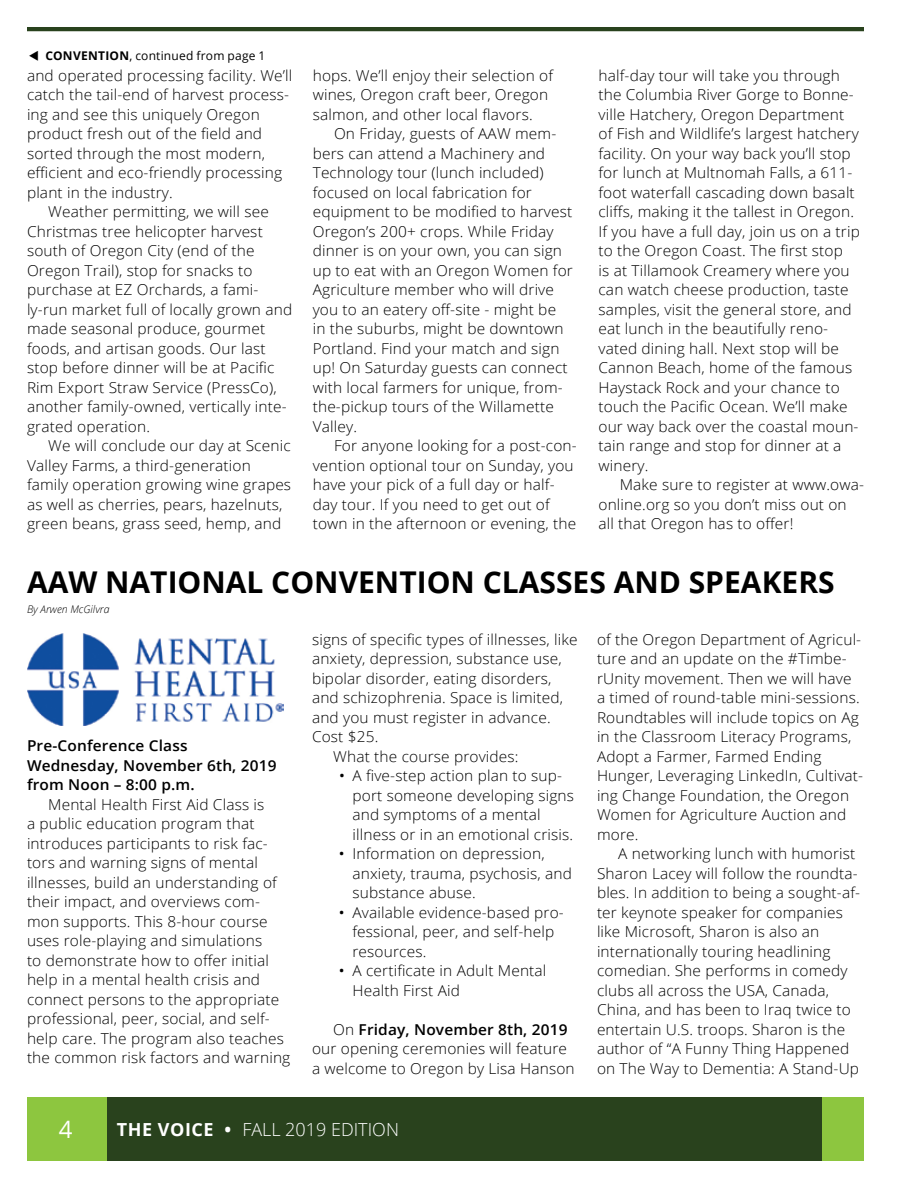
<style>
.page{position:relative;width:918px;height:1188px;background:#fff}
.page>*{position:absolute;margin:0;border:0;box-sizing:border-box;transform-origin:0 0}
.t1{font:700 30px "Open Sans";color:#000}
.t2{font:24px "Open Sans";color:#fff}
.t3{font:300 18px "Open Sans";color:#fff}
.t4{font:300 15px/19.5px "Open Sans";letter-spacing:.01em;color:#000}
.t5{font:600 15px/19.5px "Open Sans";letter-spacing:.01em;color:#000}
.t6{font:12px "Open Sans";letter-spacing:.015em;color:#000}
.t7{font:italic 300 10.5px "Open Sans";color:#000}
.s1{font-weight:700}
.s2{font-weight:400}
.s3{font-weight:600}
</style>
<div class="page">
<div style="left:27px;top:1098px;width:837px;height:63px;background:#29421d"></div>
<div style="left:823px;top:1098px;width:41px;height:63px;background:#8dc63f"></div>
<div style="left:27px;top:1098px;width:80px;height:63px;background:#8dc63f"></div>
<hr style="left:27px;top:27px;width:837px;height:4px;background:#29421d">
<img style="left:27px;top:633px;width:257px;height:92px">
<p class="t6" style="left:29px;top:48px;width:238px">▼ <span class="s1">CONVENTION</span>, continued from page 1</p>
<p class="t4" style="left:27px;top:65px;width:267px">and operated processing facility. We’ll</p>
<p class="t4" style="left:27px;top:85px;width:264px">catch the tail-end of harvest process-</p>
<p class="t4" style="left:27px;top:104px;width:234px">ing and see this uniquely Oregon</p>
<p class="t4" style="left:27px;top:124px;width:237px">product fresh out of the field and</p>
<p class="t4" style="left:27px;top:143px;width:240px">sorted through the most modern,</p>
<p class="t4" style="left:27px;top:163px;width:257px">efficient and eco-friendly processing</p>
<p class="t4" style="left:27px;top:182px;width:147px">plant in the industry.</p>
<p class="t4" style="left:48px;top:202px;width:222px">Weather permitting, we will see</p>
<p class="t4" style="left:27px;top:221px;width:237px">Christmas tree helicopter harvest</p>
<p class="t4" style="left:27px;top:241px;width:229px">south of Oregon City (end of the</p>
<p class="t4" style="left:27px;top:260px;width:227px">Oregon Trail), stop for snacks to</p>
<p class="t4" style="left:27px;top:280px;width:233px">purchase at EZ Orchards, a fami-</p>
<p class="t4" style="left:27px;top:299px;width:267px">ly-run market full of locally grown and</p>
<p class="t4" style="left:27px;top:319px;width:240px">made seasonal produce, gourmet</p>
<p class="t4" style="left:27px;top:338px;width:240px">foods, and artisan goods. Our last</p>
<p class="t4" style="left:27px;top:358px;width:249px">stop before dinner will be at Pacific</p>
<p class="t4" style="left:27px;top:377px;width:251px">Rim Export Straw Service (PressCo),</p>
<p class="t4" style="left:27px;top:397px;width:261px">another family-owned, vertically inte-</p>
<p class="t4" style="left:27px;top:416px;width:125px">grated operation.</p>
<p class="t4" style="left:48px;top:436px;width:244px">We will conclude our day at Scenic</p>
<p class="t4" style="left:27px;top:455px;width:225px">Valley Farms, a third-generation</p>
<p class="t4" style="left:27px;top:475px;width:266px">family operation growing wine grapes</p>
<p class="t4" style="left:27px;top:494px;width:257px">as well as cherries, pears, hazelnuts,</p>
<p class="t4" style="left:27px;top:514px;width:256px">green beans, grass seed, hemp, and</p>
<p class="t4" style="left:313px;top:65px;width:242px">hops. We’ll enjoy their selection of wines, Oregon craft beer, Oregon salmon, and other local flavors.</p>
<p class="t4" style="left:313px;top:124px;width:262px;text-indent:21px">On Friday, guests of AAW mem&shy;bers can attend a Machinery and<br>Technology tour (lunch included) focused on local fabrication for equipment to be modified to harvest<br>Oregon’s 200+ crops. While Friday dinner is on your own, you can sign up to eat with an Oregon Women for<br>Agriculture member who will drive you to an eatery off-site - might be<br>in the suburbs, might be downtown<br>Portland. Find your match and sign up! On Saturday guests can connect with local farmers for unique, from&shy;the-pickup tours of the Willamette<br>Valley.</p>
<p class="t4" style="left:313px;top:436px;width:265px;text-indent:21px">For anyone looking for a post-con&shy;vention optional tour on Sunday, you have your pick of a full day or half&shy;day tour. If you need to get out of town in the afternoon or evening, the</p>
<p class="t4" style="left:598px;top:65px;width:263px">half-day tour will take you through the Columbia River Gorge to Bonne&shy;ville Hatchery, Oregon Department of Fish and Wildlife’s largest hatchery facility. On your way back you’ll stop for lunch at Multnomah Falls, a 611- foot waterfall cascading down basalt cliffs, making it the tallest in Oregon.<br>If you have a full day, join us on a trip to the Oregon Coast. The first stop<br>is at Tillamook Creamery where you can watch cheese production, taste samples, visit the general store, and eat lunch in the beautifully reno&shy;vated dining hall. Next stop will be Cannon Beach, home of the famous Haystack Rock and your chance to touch the Pacific Ocean. We’ll make our way back over the coastal moun&shy;tain range and stop for dinner at a winery.</p>
<p class="t4" style="left:598px;top:475px;width:267px;text-indent:21px">Make sure to register at www.owa&shy;online.org so you don’t miss out on all that Oregon has to offer!</p>
<h1 class="t1" style="left:27px;top:561px;width:809px">AAW NATIONAL CONVENTION CLASSES AND SPEAKERS</h1>
<p class="t7" style="left:27px;top:602px;width:84px">By Arwen McGilvra</p>
<p class="t5" style="left:27px;top:736px;width:251px">Pre-Conference Class<br>Wednesday, November 6th, 2019 from Noon – 8:00 p.m.</p>
<p class="t4" style="left:27px;top:794px;width:265px;text-indent:21px">Mental Health First Aid Class is<br>a public education program that introduces participants to risk fac&shy;tors and warning signs of mental illnesses, build an understanding of their impact, and overviews com&shy;mon supports. This 8-hour course uses role-playing and simulations<br>to demonstrate how to offer initial help in a mental health crisis and connect persons to the appropriate professional, peer, social, and self&shy;help care. The program also teaches the common risk factors and warning</p>
<p class="t4" style="left:312px;top:629px;width:267px">signs of specific types of illnesses, like</p>
<p class="t4" style="left:312px;top:649px;width:251px">anxiety, depression, substance use,</p>
<p class="t4" style="left:312px;top:668px;width:241px">bipolar disorder, eating disorders,</p>
<p class="t4" style="left:312px;top:688px;width:253px">and schizophrenia. Space is limited,</p>
<p class="t4" style="left:312px;top:707px;width:240px">and you must register in advance.</p>
<p class="t4" style="left:312px;top:727px;width:68px">Cost $25.</p>
<p class="t4" style="left:333px;top:746px;width:187px">What the course provides:</p>
<p class="t4" style="left:352px;top:766px;width:223px;text-indent:-13px"><span class="s2">•</span> A five-step action plan to sup&shy;port someone developing signs and symptoms of a mental illness or in an emotional crisis.</p>
<p class="t4" style="left:352px;top:844px;width:221px;text-indent:-14px"><span class="s2">•</span> Information on depression, anxiety, trauma, psychosis, and substance abuse.</p>
<p class="t4" style="left:352px;top:902px;width:213px;text-indent:-14px"><span class="s2">•</span> Available evidence-based pro&shy;fessional, peer, and self-help resources.</p>
<p class="t4" style="left:352px;top:961px;width:195px;text-indent:-14px"><span class="s2">•</span> A certificate in Adult Mental<br>Health First Aid</p>
<p class="t4" style="left:312px;top:1019px;width:264px;text-indent:21px">On <span class="s3">Friday, November 8th, 2019 </span>our opening ceremonies will feature a welcome to Oregon by Lisa Hanson</p>
<h2 class="t2" style="left:59px;top:1113px;width:15px">4</h2>
<p class="t3" style="left:117px;top:1117px;width:284px"><span class="s1">THE VOICE •</span> FALL 2019 EDITION</p>
<p class="t4" style="left:597px;top:629px;width:268px">of the Oregon Department of Agricul&shy;ture and an update on the #Timbe&shy;rUnity movement. Then we will have a timed of round-table mini-sessions.<br>Roundtables will include topics on Ag in the Classroom Literacy Programs,<br>Adopt a Farmer, Farmed Ending<br>Hunger, Leveraging LinkedIn, Cultivat&shy;ing Change Foundation, the Oregon<br>Women for Agriculture Auction and more.</p>
<p class="t4" style="left:597px;top:844px;width:265px;text-indent:21px">A networking lunch with humorist Sharon Lacey will follow the roundta&shy;bles. In addition to being a sought-af&shy;ter keynote speaker for companies like Microsoft, Sharon is also an internationally touring headlining comedian. She performs in comedy clubs all across the USA, Canada, China, and has been to Iraq twice to entertain U.S. troops. Sharon is the author of “A Funny Thing Happened on The Way to Dementia: A Stand-Up</p>
</div>
